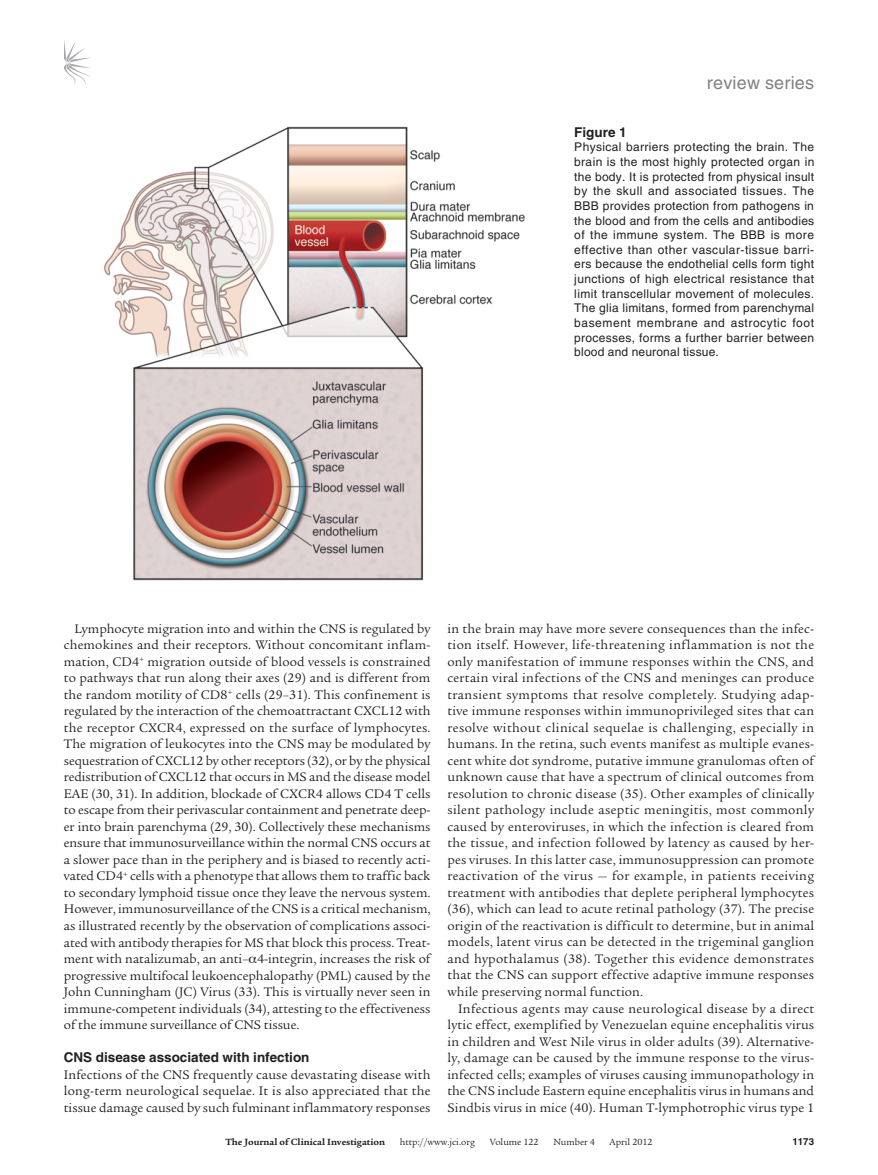
<style>
.page{position:relative;width:878px;height:1175px;background:#fff}
.page>*{position:absolute;margin:0;border:0;box-sizing:border-box;transform-origin:0 0}
.t1{font:18px "Helvetica LT Std";letter-spacing:.01em;color:#808285}
.t2{font:13.5px/16.5px "Legacy Serif Std";letter-spacing:.005em;color:#231f20;text-align:justify}
.t3{font:700 13.5px "Helvetica LT Std";color:#231f20}
.t4{font:12px/14.7px "Helvetica LT Std";letter-spacing:.025em;color:#231f20;text-align:justify}
.t5{font:9.75px "Legacy Serif Std";color:#231f20}
.t6{font:700 9.75px "Legacy Serif Std";color:#231f20}
.t7{font:700 9.75px "Helvetica LT Std";color:#231f20}
</style>
<div class="page">
<svg style="left:64px;top:40px;width:27px;height:45px"></svg>
<img style="left:104px;top:126px;width:421px;height:455px">
<h1 class="t1" style="left:707px;top:73px;width:109px">review series</h1>
<p class="t3" style="left:574px;top:124px;width:54px">Figure 1</p>
<p class="t4" style="left:574px;top:140px;width:241px">Physical barriers protecting the brain. The brain is the most highly protected organ in the body. It is protected from physical insult by the skull and associated tissues. The BBB provides protection from pathogens in the blood and from the cells and antibodies of the immune system. The BBB is more effective than other vascular-tissue barri&shy;ers because the endothelial cells form tight junctions of high electrical resistance that limit transcellular movement of molecules.<br>The glia limitans, formed from parenchymal basement membrane and astrocytic foot processes, forms a further barrier between blood and neuronal tissue.</p>
<p class="t2" style="left:64px;top:620px;width:368px;text-indent:11px">Lymphocyte migration into and within the CNS is regulated by chemokines and their receptors. Without concomitant inflam&shy;mation, CD4<sup>+</sup> migration outside of blood vessels is constrained to pathways that run along their axes (29) and is different from the random motility of CD8<sup>+</sup> cells (29–31). This confinement is regulated by the interaction of the chemoattractant CXCL12 with the receptor CXCR4, expressed on the surface of lymphocytes.<br>The migration of leukocytes into the CNS may be modulated by sequestration of CXCL12 by other receptors (32), or by the physical redistribution of CXCL12 that occurs in MS and the disease model EAE (30, 31). In addition, blockade of CXCR4 allows CD4 T cells to escape from their perivascular containment and penetrate deep&shy;er into brain parenchyma (29, 30). Collectively these mechanisms ensure that immunosurveillance within the normal CNS occurs at a slower pace than in the periphery and is biased to recently acti&shy;vated CD4<sup>+</sup> cells with a phenotype that allows them to traffic back to secondary lymphoid tissue once they leave the nervous system.<br>However, immunosurveillance of the CNS is a critical mechanism, as illustrated recently by the observation of complications associ&shy;ated with antibody therapies for MS that block this process. Treat&shy;ment with natalizumab, an anti– 4-integrin, increases the risk of progressive multifocal leukoencephalopathy (PML) caused by the John Cunningham (JC) Virus (33). This is virtually never seen in immune-competent individuals (34), attesting to the effectiveness of the immune surveillance of CNS tissue.</p>
<p class="t3" style="left:64px;top:1049px;width:247px">CNS disease associated with infection</p>
<p class="t2" style="left:64px;top:1066px;width:368px">Infections of the CNS frequently cause devastating disease with long-term neurological sequelae. It is also appreciated that the tissue damage caused by such fulminant inflammatory responses</p>
<p class="t2" style="left:447px;top:620px;width:368px">in the brain may have more severe consequences than the infec&shy;tion itself. However, life-threatening inflammation is not the only manifestation of immune responses within the CNS, and certain viral infections of the CNS and meninges can produce transient symptoms that resolve completely. Studying adap&shy;tive immune responses within immunoprivileged sites that can resolve without clinical sequelae is challenging, especially in humans. In the retina, such events manifest as multiple evanes&shy;cent white dot syndrome, putative immune granulomas often of unknown cause that have a spectrum of clinical outcomes from resolution to chronic disease (35). Other examples of clinically silent pathology include aseptic meningitis, most commonly caused by enteroviruses, in which the infection is cleared from the tissue, and infection followed by latency as caused by her&shy;pes viruses. In this latter case, immunosuppression can promote reactivation of the virus — for example, in patients receiving treatment with antibodies that deplete peripheral lymphocytes (36), which can lead to acute retinal pathology (37). The precise origin of the reactivation is difficult to determine, but in animal models, latent virus can be detected in the trigeminal ganglion and hypothalamus (38). Together this evidence demonstrates that the CNS can support effective adaptive immune responses while preserving normal function.</p>
<p class="t2" style="left:447px;top:1000px;width:368px;text-indent:11px">Infectious agents may cause neurological disease by a direct lytic effect, exemplified by Venezuelan equine encephalitis virus in children and West Nile virus in older adults (39). Alternative&shy;ly, damage can be caused by the immune response to the virus&shy;infected cells; examples of viruses causing immunopathology in the CNS include Eastern equine encephalitis virus in humans and Sindbis virus in mice (40). Human T-lymphotrophic virus type 1</p>
<p class="t6" style="left:225px;top:1135px;width:161px">The Journal of Clinical Investigation</p>
<p class="t5" style="left:400px;top:1136px;width:77px">http://www.jci.org</p>
<p class="t5" style="left:489px;top:1136px;width:50px">Volume 122</p>
<p class="t5" style="left:553px;top:1136px;width:43px">Number 4</p>
<p class="t5" style="left:609px;top:1136px;width:44px">April 2012</p>
<p class="t7" style="left:792px;top:1135px;width:23px">1173</p>
</div>
